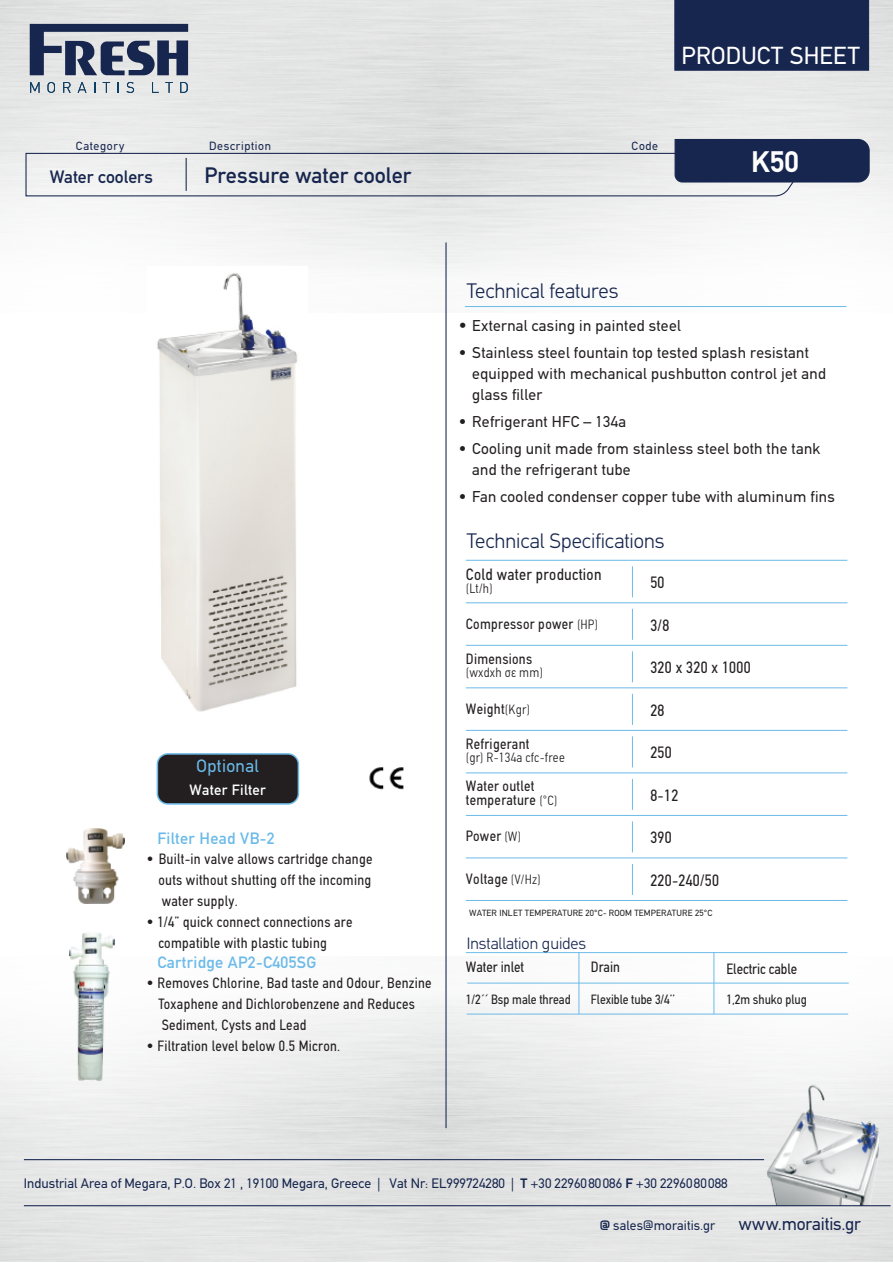
<style>
.page{position:relative;width:893px;height:1263px;background:#fff}
.page>*{position:absolute;margin:0;border:0;box-sizing:border-box;transform-origin:0 0}
.t1{font:700 30px "PF Din Text";color:#fff}
.t2{font:24.75px "PF Din Text";letter-spacing:.01em;color:#fff}
.t3{font:500 22.5px "PF Din Text";color:#17264e}
.t4{font:300 21px "PF Din Text";color:#17264e}
.t5{font:18px "PF Din Text";letter-spacing:-.01em;color:#17264e}
.t6{font:500 18px "PF Din Text";color:#17264e}
.t7{font:18px "PF Din Text";letter-spacing:.02em;color:#6bbae8}
.t8{font:16.5px "PF Din Text Condensed";letter-spacing:.02em;color:#231f20}
.t9{font:500 16.5px "PF Din Text";letter-spacing:.02em;color:#6bbae8}
.t10{font:300 16.5px "PF Din Text";color:#17264e}
.t11{font:15.75px/21px "PF Din Text";letter-spacing:.02em;color:#231f20}
.t12{font:15px/21px "PF Din Text Condensed";letter-spacing:.02em;color:#231f20}
.t13{font:15px "PF Din Text Condensed";color:#231f20}
.t14{font:500 15px "PF Din Text";letter-spacing:.02em;color:#fff}
.t15{font:13.8px "PF Din Text";letter-spacing:.005em;color:#17264e}
.t16{font:13.5px "PF Din Text Condensed";color:#231f20}
.t17{font:300 condensed 13.5px "PF Din Text";letter-spacing:.02em;color:#231f20}
.t18{font:13.5px "PF Din Text";letter-spacing:.005em;color:#17264e}
.t19{font:12px "PF Din Text";letter-spacing:.055em;color:#17264e}
.t20{font:9px "PF Din Text";letter-spacing:.02em;color:#231f20}
.s1{font-size:16.5px}
.s2{font-family:"PF Din Text";font-weight:300;font-stretch:condensed;font-size:13.5px}
.s3{font-weight:700}
</style>
<div class="page">
<img style="left:0;top:0;width:893px;height:308px">
<hr style="left:24px;top:1159px;width:740px;height:1px;background:#17264e">
<img style="left:765px;top:1080px;width:114px;height:125px">
<hr style="left:24px;top:1205px;width:867px;height:1px;background:#17264e">
<svg style="left:30px;top:82px;width:10px;height:11px"></svg>
<svg style="left:47px;top:82px;width:8px;height:11px"></svg>
<svg style="left:63px;top:82px;width:8px;height:11px"></svg>
<svg style="left:78px;top:82px;width:8px;height:11px"></svg>
<svg style="left:103px;top:82px;width:7px;height:11px"></svg>
<svg style="left:126px;top:82px;width:8px;height:11px"></svg>
<svg style="left:152px;top:82px;width:7px;height:11px"></svg>
<svg style="left:165px;top:82px;width:8px;height:11px"></svg>
<svg style="left:180px;top:82px;width:8px;height:11px"></svg>
<svg style="left:30px;top:24px;width:158px;height:51px;background:#6d768d"></svg>
<div style="left:674px;top:0;width:195px;height:71px;background:#17264e;border:1px solid #17264e"></div>
<svg style="left:25px;top:138px;width:845px;height:59px;background:#bdc1c8"></svg>
<hr style="left:186px;top:158px;width:1px;height:33px;background:#17264e">
<hr style="left:445px;top:242px;width:2px;height:886px;background:#17264e">
<img style="left:66px;top:828px;width:58px;height:75px">
<img style="left:67px;top:933px;width:49px;height:149px">
<img style="left:148px;top:266px;width:160px;height:446px">
<hr style="left:466px;top:900px;width:381px;height:1px;background:#6bbae8">
<hr style="left:466px;top:560px;width:381px;height:1px;background:#6bbae8">
<hr style="left:632px;top:566px;width:1px;height:31px;background:#6bbae8">
<hr style="left:466px;top:602px;width:381px;height:1px;background:#6bbae8">
<hr style="left:632px;top:609px;width:1px;height:31px;background:#6bbae8">
<hr style="left:466px;top:645px;width:381px;height:1px;background:#6bbae8">
<hr style="left:632px;top:651px;width:1px;height:31px;background:#6bbae8">
<hr style="left:466px;top:687px;width:381px;height:1px;background:#6bbae8">
<hr style="left:632px;top:694px;width:1px;height:31px;background:#6bbae8">
<hr style="left:466px;top:730px;width:381px;height:1px;background:#6bbae8">
<hr style="left:632px;top:736px;width:1px;height:31px;background:#6bbae8">
<hr style="left:466px;top:772px;width:381px;height:1px;background:#6bbae8">
<hr style="left:632px;top:779px;width:1px;height:31px;background:#6bbae8">
<hr style="left:466px;top:815px;width:381px;height:1px;background:#6bbae8">
<hr style="left:632px;top:821px;width:1px;height:31px;background:#6bbae8">
<hr style="left:466px;top:857px;width:381px;height:1px;background:#6bbae8">
<hr style="left:632px;top:864px;width:1px;height:31px;background:#6bbae8">
<hr style="left:465px;top:306px;width:381px;height:1px;background:#6bbae8">
<div style="left:157px;top:754px;width:141px;height:50px;background:#231f20;border-radius:10px"></div>
<div style="left:157px;top:753px;width:142px;height:52px;border:2px solid #6bbae8;border-radius:10px"></div>
<hr style="left:466px;top:952px;width:381px;height:1px;background:#6bbae8">
<hr style="left:467px;top:983px;width:382px;height:1px;background:#6bbae8">
<hr style="left:579px;top:952px;width:1px;height:31px;background:#6bbae8">
<hr style="left:467px;top:1014px;width:381px;height:1px;background:#6bbae8">
<hr style="left:579px;top:983px;width:1px;height:31px;background:#6bbae8">
<hr style="left:714px;top:952px;width:1px;height:31px;background:#6bbae8">
<hr style="left:714px;top:983px;width:1px;height:31px;background:#6bbae8">
<img style="left:369px;top:767px;width:35px;height:23px">
<h2 class="t2" style="left:682px;top:41px;width:180px">PRODUCT SHEET</h2>
<p class="t19" style="left:76px;top:138px;width:50px">Category</p>
<p class="t19" style="left:209px;top:138px;width:64px">Description</p>
<p class="t19" style="left:632px;top:139px;width:28px">Code</p>
<p class="t6" style="left:50px;top:166px;width:105px">Water coolers</p>
<h3 class="t3" style="left:204px;top:163px;width:208px">Pressure water cooler</h3>
<h1 class="t1" style="left:751px;top:144px;width:49px">K50</h1>
<h3 class="t4" style="left:467px;top:278px;width:153px">Technical features</h3>
<p class="t7" style="left:197px;top:755px;width:64px">Optional</p>
<p class="t14" style="left:190px;top:781px;width:78px">Water Filter</p>
<p class="t9" style="left:157px;top:828px;width:119px">Filter Head VB-2</p>
<p class="t12" style="left:158px;top:848px;width:216px;text-align:justify;text-indent:-12px">• Built-in valve allows cartridge change outs without shutting off the incoming water supply.</p>
<p class="t12" style="left:158px;top:911px;width:196px;text-indent:-12px">• 1/4” quick connect connections are compatible with plastic tubing</p>
<p class="t9" style="left:157px;top:952px;width:161px">Cartridge AP2-C405SG</p>
<p class="t12" style="left:158px;top:972px;width:275px;text-indent:-12px">• Removes Chlorine, Bad taste and Odour, Benzine<br>Toxaphene and Dichlorobenzene and Reduces<br>Sediment, Cysts and Lead</p>
<p class="t12" style="left:146px;top:1035px;width:195px">• Filtration level below 0.5 Micron.</p>
<p class="t11" style="left:459px;top:315px;width:224px"><span class="s1">•</span> External casing in painted steel</p>
<p class="t11" style="left:472px;top:342px;width:355px;text-indent:-14px">• Stainless steel fountain top tested splash resistant equipped with mechanical pushbutton control jet and glass filler</p>
<p class="t11" style="left:459px;top:411px;width:169px">• Refrigerant HFC – 134a</p>
<p class="t11" style="left:472px;top:438px;width:350px;text-indent:-14px">• Cooling unit made from stainless steel both the tank and the refrigerant tube</p>
<p class="t11" style="left:459px;top:486px;width:378px">• Fan cooled condenser copper tube with aluminum fins</p>
<h3 class="t4" style="left:467px;top:528px;width:200px">Technical Specifications</h3>
<p class="t8" style="left:466px;top:564px;width:137px">Cold water production</p>
<p class="t17" style="left:466px;top:580px;width:28px">(Lt/h)</p>
<p class="t8" style="left:650px;top:573px;width:16px">50</p>
<p class="t12" style="left:466px;top:613px;width:133px">Compressor power <span class="s2">(HP)</span></p>
<p class="t8" style="left:650px;top:615px;width:20px">3/8</p>
<p class="t12" style="left:466px;top:648px;width:68px">Dimensions</p>
<p class="t17" style="left:466px;top:664px;width:79px">(wχdχh σε mm)</p>
<p class="t8" style="left:650px;top:658px;width:102px">320 x 320 x 1000</p>
<p class="t12" style="left:466px;top:698px;width:65px">Weight<span class="s2">(Kgr)</span></p>
<p class="t8" style="left:650px;top:700px;width:16px">28</p>
<p class="t12" style="left:466px;top:733px;width:65px">Refrigerant</p>
<p class="t17" style="left:466px;top:750px;width:100px">(gr) R-134a cfc-free</p>
<p class="t8" style="left:650px;top:743px;width:23px">250</p>
<p class="t12" style="left:466px;top:779px;width:93px;line-height:13.5px">Water outlet temperature <span class="s2">(°C)</span></p>
<p class="t8" style="left:650px;top:785px;width:29px">8-12</p>
<p class="t12" style="left:466px;top:825px;width:56px">Power <span class="s2">(W)</span></p>
<p class="t8" style="left:650px;top:828px;width:23px">390</p>
<p class="t12" style="left:466px;top:868px;width:76px">Voltage <span class="s2">(V/Hz)</span></p>
<p class="t8" style="left:650px;top:870px;width:70px">220-240/50</p>
<p class="t20" style="left:469px;top:907px;width:245px">WATER INLET TEMPERATURE 20°C- ROOM TEMPERATURE 25°C</p>
<p class="t10" style="left:467px;top:933px;width:121px">Installation guides</p>
<p class="t13" style="left:466px;top:958px;width:60px">Water inlet</p>
<p class="t16" style="left:466px;top:991px;width:106px">1/2΄΄ Bsp male thread</p>
<p class="t12" style="left:591px;top:956px;width:31px">Drain</p>
<p class="t16" style="left:591px;top:991px;width:86px">Flexible tube 3/4’’</p>
<p class="t13" style="left:726px;top:960px;width:72px">Electric cable</p>
<p class="t16" style="left:726px;top:991px;width:82px">1,2m shuko plug</p>
<p class="t15" style="left:24px;top:1175px;width:705px">Industrial Area of Megara, P.O. Box 21 , 19100 Megara, Greece | Vat Nr: EL999724280 | <span class="s3">T</span> +30 2296080086 <span class="s3">F</span> +30 2296080088</p>
<p class="t18" style="left:599px;top:1218px;width:117px"><span class="s3">@</span> sales@moraitis.gr</p>
<p class="t5" style="left:739px;top:1213px;width:124px">www.moraitis.gr</p>
</div>
